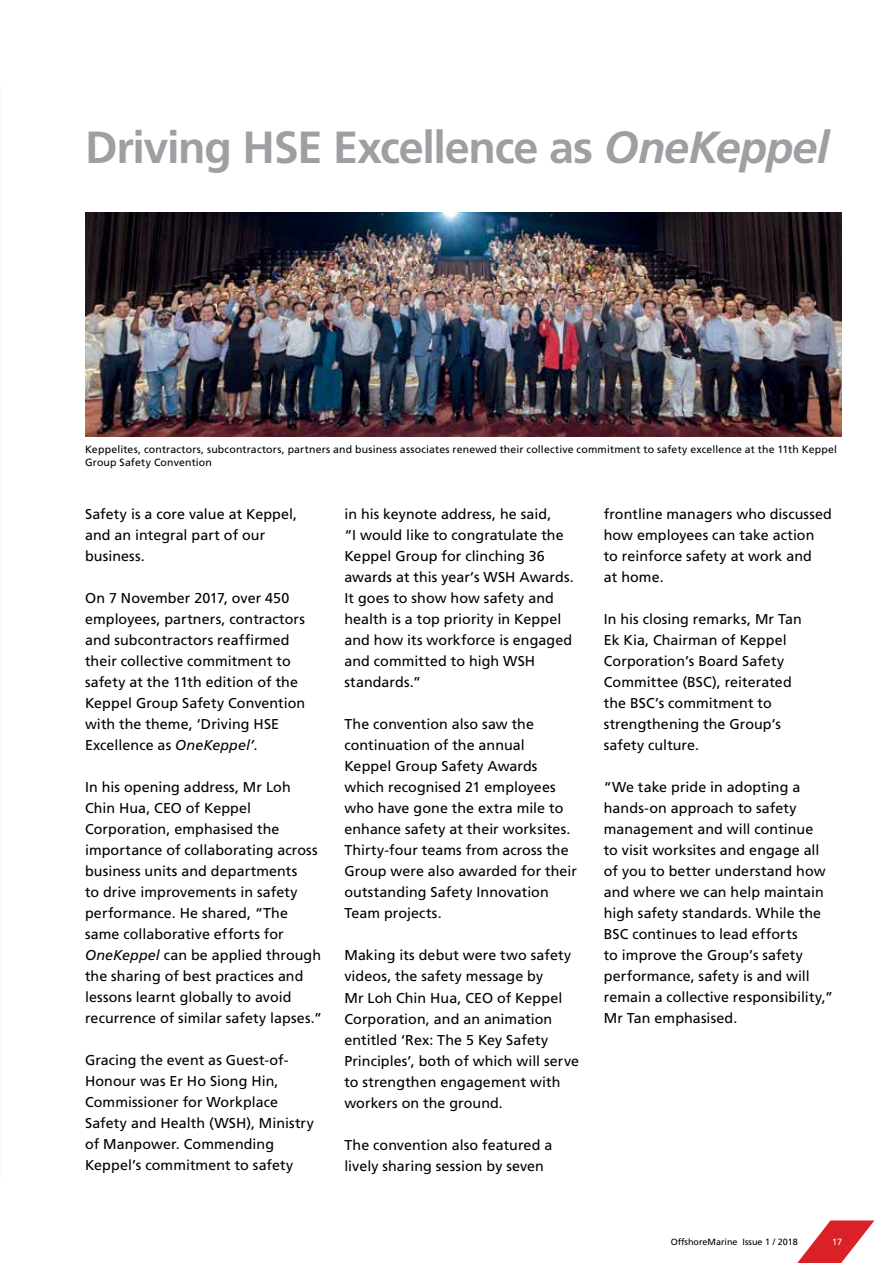
<style>
.page{position:relative;width:893px;height:1263px;background:#fff}
.page>*{position:absolute;margin:0;border:0;box-sizing:border-box;transform-origin:0 0}
.t1{font:700 45px "Frutiger";letter-spacing:-.03em;color:#9d9fa2}
.t2{font:14.25px/21px "Frutiger";letter-spacing:.005em;color:#000}
.t3{font:10.5px/12.8px "Frutiger";letter-spacing:.015em;color:#000}
.t4{font:9px "Frutiger";color:#000}
.t5{font:9px "Frutiger";color:#fff}
.s1{font-style:italic}
</style>
<div class="page">
<svg style="left:797px;top:1220px;width:77px;height:43px"></svg>
<img style="left:85px;top:213px;width:757px;height:223px">
<h1 class="t1" style="left:85px;top:120px;width:746px">Driving HSE Excellence as <span class="s1">OneKeppel</span></h1>
<p class="t3" style="left:85px;top:443px;width:753px">Keppelites, contractors, subcontractors, partners and business associates renewed their collective commitment to safety excellence at the 11th Keppel<br>Group Safety Convention</p>
<p class="t2" style="left:85px;top:504px;width:214px">Safety is a core value at Keppel, and an integral part of our business.</p>
<p class="t2" style="left:85px;top:588px;width:222px">On 7 November 2017, over 450 employees, partners, contractors and subcontractors reaffirmed their collective commitment to safety at the 11th edition of the<br>Keppel Group Safety Convention with the theme, ‘Driving HSE<br>Excellence as <span class="s1">OneKeppel’.</span></p>
<p class="t2" style="left:85px;top:777px;width:238px">In his opening address, Mr Loh<br>Chin Hua, CEO of Keppel<br>Corporation, emphasised the importance of collaborating across business units and departments<br>to drive improvements in safety performance. He shared, “The same collaborative efforts for<br><span class="s1">OneKeppel</span> can be applied through the sharing of best practices and lessons learnt globally to avoid recurrence of similar safety lapses.”</p>
<p class="t2" style="left:85px;top:1050px;width:230px">Gracing the event as Guest-of-<br>Honour was Er Ho Siong Hin,<br>Commissioner for Workplace<br>Safety and Health (WSH), Ministry of Manpower. Commending<br>Keppel’s commitment to safety</p>
<p class="t2" style="left:344px;top:504px;width:231px">in his keynote address, he said,<br>“I would like to congratulate the<br>Keppel Group for clinching 36 awards at this year’s WSH Awards.<br>It goes to show how safety and health is a top priority in Keppel and how its workforce is engaged and committed to high WSH standards.”</p>
<p class="t2" style="left:344px;top:714px;width:234px">The convention also saw the continuation of the annual<br>Keppel Group Safety Awards which recognised 21 employees who have gone the extra mile to enhance safety at their worksites.<br>Thirty-four teams from across the<br>Group were also awarded for their outstanding Safety Innovation<br>Team projects.</p>
<p class="t2" style="left:344px;top:945px;width:236px">Making its debut were two safety videos, the safety message by<br>Mr Loh Chin Hua, CEO of Keppel<br>Corporation, and an animation entitled ‘Rex: The 5 Key Safety<br>Principles’, both of which will serve to strengthen engagement with workers on the ground.</p>
<p class="t2" style="left:344px;top:1134px;width:209px">The convention also featured a lively sharing session by seven</p>
<p class="t2" style="left:604px;top:504px;width:230px">frontline managers who discussed how employees can take action to reinforce safety at work and<br>at home.</p>
<p class="t2" style="left:604px;top:609px;width:199px">In his closing remarks, Mr Tan<br>Ek Kia, Chairman of Keppel<br>Corporation’s Board Safety<br>Committee (BSC), reiterated the BSC’s commitment to strengthening the Group’s safety culture.</p>
<p class="t2" style="left:604px;top:777px;width:231px">“We take pride in adopting a hands-on approach to safety management and will continue<br>to visit worksites and engage all of you to better understand how and where we can help maintain high safety standards. While the<br>BSC continues to lead efforts<br>to improve the Group’s safety performance, safety is and will remain a collective responsibility,”<br>Mr Tan emphasised.</p>
<p class="t4" style="left:671px;top:1237px;width:128px">OffshoreMarine Issue 1 / 2018</p>
<p class="t5" style="left:832px;top:1237px;width:12px">17</p>
</div>
